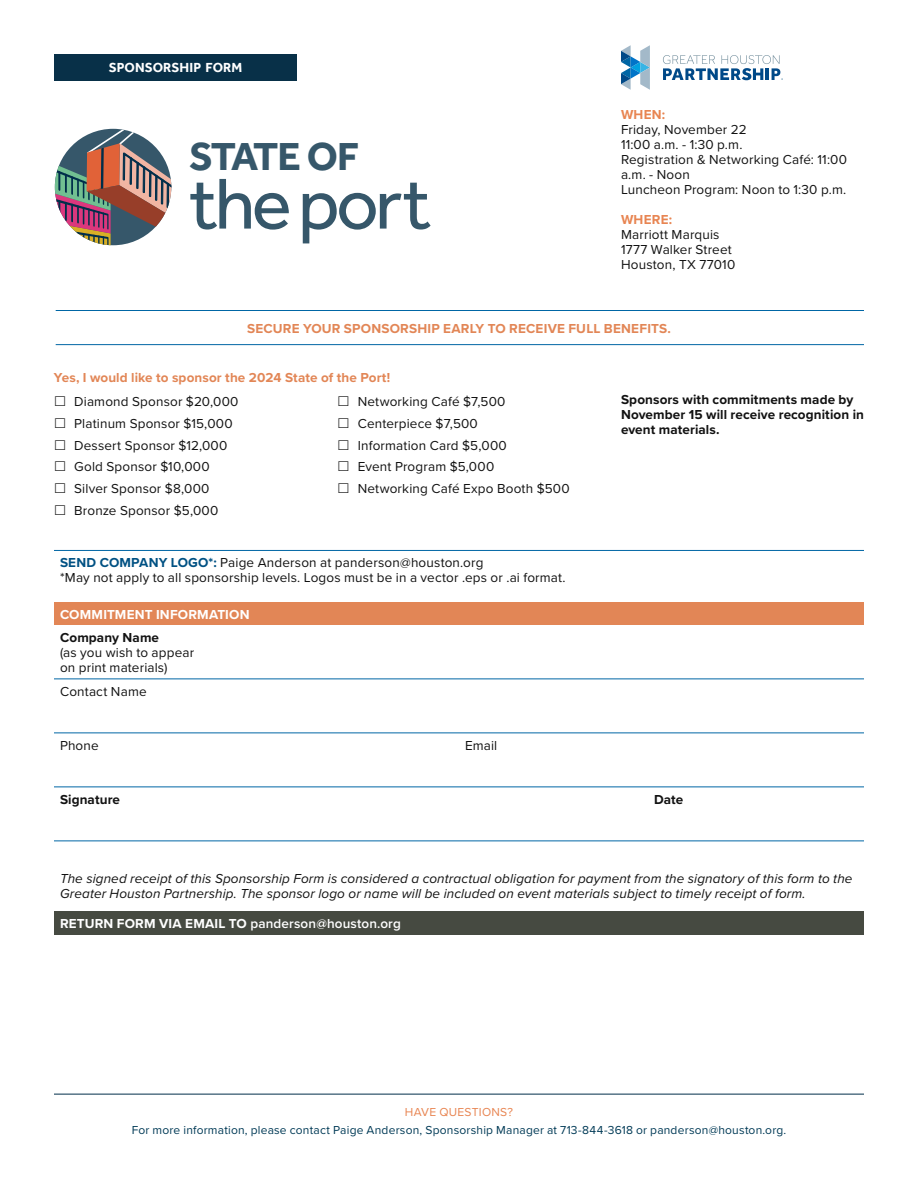
<style>
.page{position:relative;width:918px;height:1188px;background:#fff}
.page>*{position:absolute;margin:0;border:0;box-sizing:border-box;transform-origin:0 0}
.t1{font:74.4px "Effra";letter-spacing:-.045em;color:#36576a}
.t2{font:700 40.5px "Effra";letter-spacing:-.05em;color:#36576a}
.t3{font:13.5px/21.8px "Proxima Nova";letter-spacing:.01em;color:#121212}
.t4{font:italic 13.5px/15px "Proxima Nova";letter-spacing:.01em;color:#121212}
.t5{font:700 13.5px/15px "Proxima Nova";letter-spacing:.01em;color:#121212}
.t6{font:700 13.5px "Proxima Nova";letter-spacing:.01em;color:#e28656}
.t7{font:600 13.5px "Proxima Nova";letter-spacing:.01em;color:#fff}
.t8{font:700 13.5px "Proxima Nova";letter-spacing:.015em;color:#fff}
.t9{font:700 13.5px "Effra";letter-spacing:.005em;color:#fff}
.t10{font:700 13.5px "Proxima Nova";letter-spacing:.02em;color:#e88552}
.t11{font:12px "Proxima Nova";letter-spacing:.015em;color:#003a56}
.t12{font:12px "Proxima Nova";letter-spacing:.02em;color:#e88552}
.s1{font-weight:700;color:#005183}
.s2{font-weight:700}
</style>
<div class="page">
<div style="left:54px;top:54px;width:243px;height:27px;background:#083048"></div>
<hr style="left:54px;top:1094px;width:810px;height:1px;background:#002e4a">
<svg style="left:621px;top:45px;width:29px;height:45px"></svg>
<svg style="left:663px;top:55px;width:120px;height:25px"></svg>
<svg style="left:55px;top:129px;width:116px;height:116px"></svg>
<div style="left:54px;top:602px;width:810px;height:23px;background:#e28656"></div>
<div style="left:54px;top:911px;width:810px;height:23px;background:#464a41"></div>
<hr style="left:54px;top:550px;width:405px;height:1px;background:#0066a5">
<hr style="left:459px;top:550px;width:189px;height:1px;background:#0066a5">
<hr style="left:648px;top:550px;width:216px;height:1px;background:#0066a5">
<hr style="left:54px;top:679px;width:405px;height:1px;background:#0066a5">
<hr style="left:459px;top:679px;width:189px;height:1px;background:#0066a5">
<hr style="left:648px;top:679px;width:216px;height:1px;background:#0066a5">
<hr style="left:54px;top:733px;width:405px;height:1px;background:#0066a5">
<hr style="left:459px;top:733px;width:189px;height:1px;background:#0066a5">
<hr style="left:648px;top:733px;width:216px;height:1px;background:#0066a5">
<hr style="left:54px;top:787px;width:405px;height:1px;background:#0066a5">
<hr style="left:459px;top:787px;width:189px;height:1px;background:#0066a5">
<hr style="left:648px;top:787px;width:216px;height:1px;background:#0066a5">
<hr style="left:54px;top:841px;width:405px;height:1px;background:#0066a5">
<hr style="left:459px;top:841px;width:189px;height:1px;background:#0066a5">
<hr style="left:648px;top:841px;width:216px;height:1px;background:#0066a5">
<hr style="left:56px;top:310px;width:808px;height:1px;background:#0066a5">
<hr style="left:56px;top:344px;width:808px;height:1px;background:#0066a5">
<p class="t9" style="left:109px;top:59px;width:135px">SPONSORSHIP FORM</p>
<h2 class="t2" style="left:189px;top:132px;width:171px">STATE OF</h2>
<h1 class="t1" style="left:189px;top:159px;width:244px">the port</h1>
<p class="t10" style="left:621px;top:104px;width:46px">WHEN:</p>
<p class="t3" style="left:621px;top:121px;width:227px;line-height:15px">Friday, November 22<br>11:00 a.m. - 1:30 p.m.<br>Registration &amp; Networking Café: 11:00 a.m. - Noon<br>Luncheon Program: Noon to 1:30 p.m.</p>
<p class="t10" style="left:621px;top:209px;width:53px">WHERE:</p>
<p class="t3" style="left:621px;top:226px;width:116px;line-height:15px">Marriott Marquis<br>1777 Walker Street<br>Houston, TX 77010</p>
<p class="t6" style="left:247px;top:318px;width:425px">SECURE YOUR SPONSORSHIP EARLY TO RECEIVE FULL BENEFITS.</p>
<p class="t6" style="left:54px;top:367px;width:338px">Yes, I would like to sponsor the 2024 State of the Port!</p>
<p class="t5" style="left:621px;top:392px;width:244px">Sponsors with commitments made by<br>November 15 will receive recognition in event materials.</p>
<p class="t3" style="left:74px;top:390px;width:166px">Diamond Sponsor $20,000<br>Platinum Sponsor $15,000<br>Dessert Sponsor $12,000<br>Gold Sponsor $10,000<br>Silver Sponsor $8,000<br>Bronze Sponsor $5,000</p>
<p class="t3" style="left:358px;top:390px;width:213px">Networking Café $7,500<br>Centerpiece $7,500<br>Information Card $5,000<br>Event Program $5,000<br>Networking Café Expo Booth $500</p>
<p class="t3" style="left:60px;top:555px;width:507px;line-height:15px"><span class="s1">SEND COMPANY LOGO*:</span> Paige Anderson at panderson@houston.org<br>*May not apply to all sponsorship levels. Logos must be in a vector .eps or .ai format.</p>
<p class="t8" style="left:60px;top:604px;width:191px">COMMITMENT INFORMATION</p>
<p class="t5" style="left:60px;top:629px;width:101px">Company Name</p>
<p class="t3" style="left:60px;top:644px;width:136px;line-height:15px">(as you wish to appear on print materials)</p>
<p class="t3" style="left:60px;top:680px;width:88px">Contact Name</p>
<p class="t3" style="left:60px;top:734px;width:40px">Phone</p>
<p class="t3" style="left:465px;top:734px;width:34px">Email</p>
<p class="t5" style="left:60px;top:791px;width:62px">Signature</p>
<p class="t5" style="left:654px;top:791px;width:31px">Date</p>
<p class="t4" style="left:60px;top:870px;width:794px">The signed receipt of this Sponsorship Form is considered a contractual obligation for payment from the signatory of this form to the<br>Greater Houston Partnership. The sponsor logo or name will be included on event materials subject to timely receipt of form.</p>
<p class="t7" style="left:60px;top:914px;width:342px"><span class="s2">RETURN FORM VIA EMAIL TO</span> panderson@houston.org</p>
<p class="t12" style="left:405px;top:1103px;width:110px">HAVE QUESTIONS?</p>
<p class="t11" style="left:132px;top:1121px;width:656px">For more information, please contact Paige Anderson, Sponsorship Manager at 713-844-3618 or panderson@houston.org.</p>
</div>
